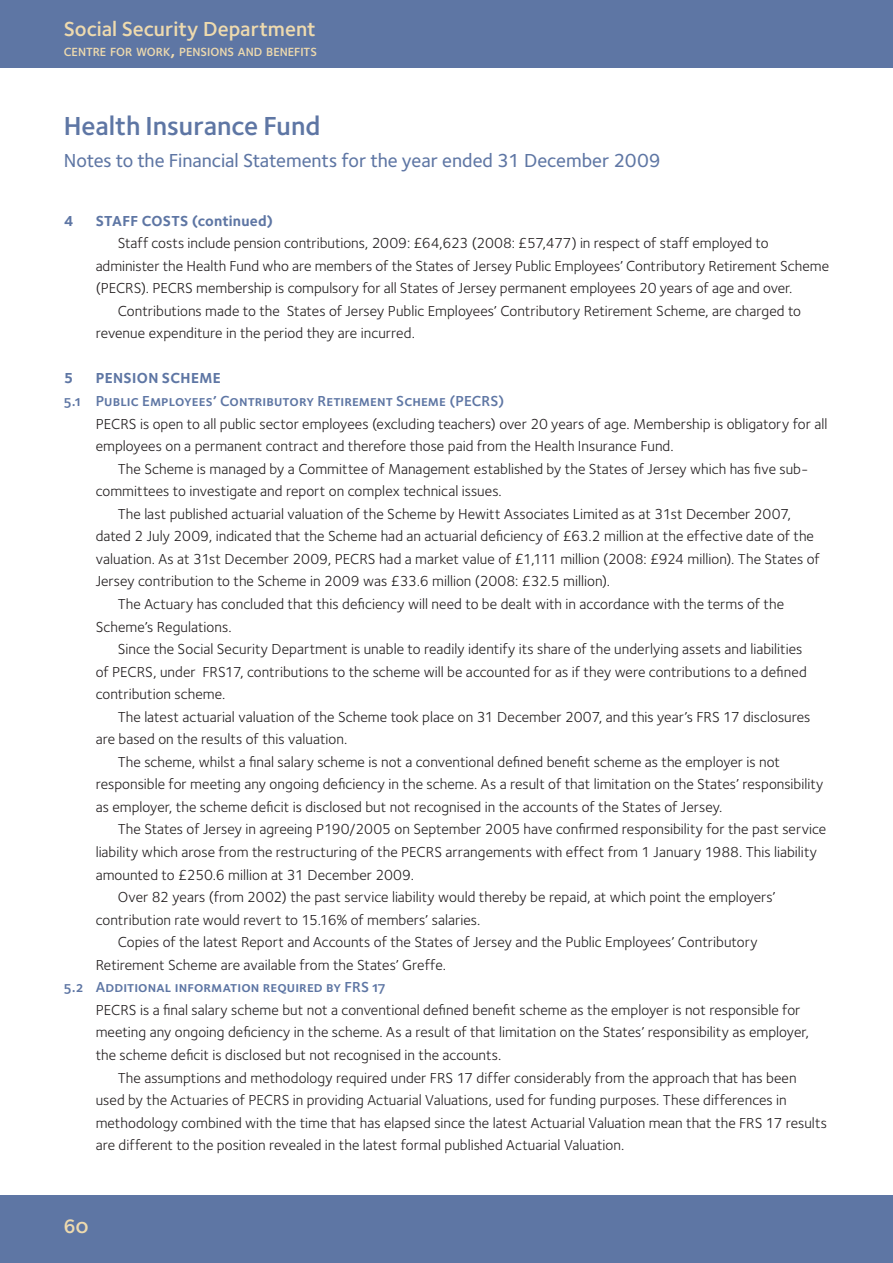
<style>
.page{position:relative;width:893px;height:1263px;background:#fff}
.page>*{position:absolute;margin:0;border:0;box-sizing:border-box;transform-origin:0 0}
.Header_18pt{font:600 27px "Foundry Sterling";color:#5e76a4}
.t1{font:600 21px "Foundry Sterling";color:#eedaae}
.t2{font:21px "Foundry Sterling Demi Expert";color:#eedaae}
.Header_12pt{font:500 19.5px "Foundry Sterling";color:#5e76a4}
.Paragraph_Notes_Inde{font:15px/22.5px "Foundry Sterling";color:#231f20}
.Paragraph_Notes_NoIn{font:15px/22.5px "Foundry Sterling";color:#231f20}
.Heading_Notes_0_1_Bo{font:15px "Foundry Sterling Demi Expert";letter-spacing:.005em;color:#5e76a4}
.Heading_Notes_1_0_Bo{font:700 15px "Foundry Sterling";letter-spacing:.02em;color:#5e76a4}
.t3{font:600 12.3px "Foundry Sterling";color:#eedaae}
.s1{font-size:17.55px}
</style>
<div class="page">
<div style="left:0;top:0;width:893px;height:68px;background:#5e76a4"></div>
<div style="left:0;top:1195px;width:893px;height:68px;background:#5e76a4"></div>
<h2 class="t1" style="left:64px;top:17px;width:254px">Social Security Department</h2>
<p class="t3" style="left:64px;top:44px;width:255px">CENTRE FOR WORK<span class="s1">,</span> PENSIONS AND BENEFITS</p>
<p class="Header_18pt" style="left:64px;top:110px;width:258px">Health Insurance Fund</p>
<p class="Header_12pt" style="left:64px;top:149px;width:598px">Notes to the Financial Statements for the year ended 31 December 2009</p>
<p class="Heading_Notes_1_0_Bo" style="left:64px;top:212px;width:11px">4</p>
<p class="Heading_Notes_1_0_Bo" style="left:96px;top:212px;width:179px">STAFF COSTS (continued)</p>
<p class="Paragraph_Notes_Inde" style="left:96px;top:232px;width:735px;text-indent:22px">Staff costs include pension contributions, 2009: £64,623 (2008: £57,477) in respect of staff employed to administer the Health Fund who are members of the States of Jersey Public Employees’ Contributory Retirement Scheme (PECRS). PECRS membership is compulsory for all States of Jersey permanent employees 20 years of age and over.</p>
<p class="Paragraph_Notes_Inde" style="left:96px;top:299px;width:707px;text-indent:22px">Contributions made to the States of Jersey Public Employees’ Contributory Retirement Scheme, are charged to revenue expenditure in the period they are incurred.</p>
<p class="Heading_Notes_1_0_Bo" style="left:64px;top:369px;width:11px">5</p>
<p class="Heading_Notes_1_0_Bo" style="left:96px;top:369px;width:127px">PENSION SCHEME</p>
<p class="Heading_Notes_0_1_Bo" style="left:64px;top:392px;width:442px">5.1 Public Employees’ Contributory Retirement Scheme (PECRS)</p>
<p class="Paragraph_Notes_NoIn" style="left:96px;top:412px;width:733px">PECRS is open to all public sector employees (excluding teachers) over 20 years of age. Membership is obligatory for all employees on a permanent contract and therefore those paid from the Health Insurance Fund.</p>
<p class="Paragraph_Notes_Inde" style="left:96px;top:457px;width:714px;text-indent:22px">The Scheme is managed by a Committee of Management established by the States of Jersey which has five sub&shy;committees to investigate and report on complex technical issues.</p>
<p class="Paragraph_Notes_Inde" style="left:96px;top:502px;width:726px;text-indent:22px">The last published actuarial valuation of the Scheme by Hewitt Associates Limited as at 31st December 2007, dated 2 July 2009, indicated that the Scheme had an actuarial deficiency of £63.2 million at the effective date of the valuation. As at 31st December 2009, PECRS had a market value of £1,111 million (2008: £924 million). The States of Jersey contribution to the Scheme in 2009 was £33.6 million (2008: £32.5 million).</p>
<p class="Paragraph_Notes_Inde" style="left:96px;top:592px;width:690px;text-indent:22px">The Actuary has concluded that this deficiency will need to be dealt with in accordance with the terms of the<br>Scheme’s Regulations.</p>
<p class="Paragraph_Notes_Inde" style="left:96px;top:638px;width:713px;text-indent:22px">Since the Social Security Department is unable to readily identify its share of the underlying assets and liabilities of PECRS, under FRS17, contributions to the scheme will be accounted for as if they were contributions to a defined contribution scheme.</p>
<p class="Paragraph_Notes_Inde" style="left:96px;top:705px;width:716px;text-indent:22px">The latest actuarial valuation of the Scheme took place on 31 December 2007, and this year’s FRS 17 disclosures are based on the results of this valuation.</p>
<p class="Paragraph_Notes_Inde" style="left:96px;top:750px;width:729px;text-indent:22px">The scheme, whilst a final salary scheme is not a conventional defined benefit scheme as the employer is not responsible for meeting any ongoing deficiency in the scheme. As a result of that limitation on the States’ responsibility as employer, the scheme deficit is disclosed but not recognised in the accounts of the States of Jersey.</p>
<p class="Paragraph_Notes_Inde" style="left:96px;top:818px;width:732px;text-indent:22px">The States of Jersey in agreeing P190/2005 on September 2005 have confirmed responsibility for the past service liability which arose from the restructuring of the PECRS arrangements with effect from 1 January 1988. This liability amounted to £250.6 million at 31 December 2009.</p>
<p class="Paragraph_Notes_Inde" style="left:96px;top:886px;width:681px;text-indent:22px">Over 82 years (from 2002) the past service liability would thereby be repaid, at which point the employers’ contribution rate would revert to 15.16% of members’ salaries.</p>
<p class="Paragraph_Notes_Inde" style="left:96px;top:931px;width:664px;text-indent:22px">Copies of the latest Report and Accounts of the States of Jersey and the Public Employees’ Contributory<br>Retirement Scheme are available from the States’ Greffe.</p>
<p class="Heading_Notes_0_1_Bo" style="left:64px;top:978px;width:323px">5.2 Additional information required by FRS 17</p>
<p class="Paragraph_Notes_NoIn" style="left:96px;top:998px;width:715px">PECRS is a final salary scheme but not a conventional defined benefit scheme as the employer is not responsible for meeting any ongoing deficiency in the scheme. As a result of that limitation on the States’ responsibility as employer, the scheme deficit is disclosed but not recognised in the accounts.</p>
<p class="Paragraph_Notes_Inde" style="left:96px;top:1066px;width:733px;text-indent:22px">The assumptions and methodology required under FRS 17 differ considerably from the approach that has been used by the Actuaries of PECRS in providing Actuarial Valuations, used for funding purposes. These differences in methodology combined with the time that has elapsed since the latest Actuarial Valuation mean that the FRS 17 results are different to the position revealed in the latest formal published Actuarial Valuation.</p>
<h2 class="t2" style="left:64px;top:1213px;width:27px">60</h2>
</div>
